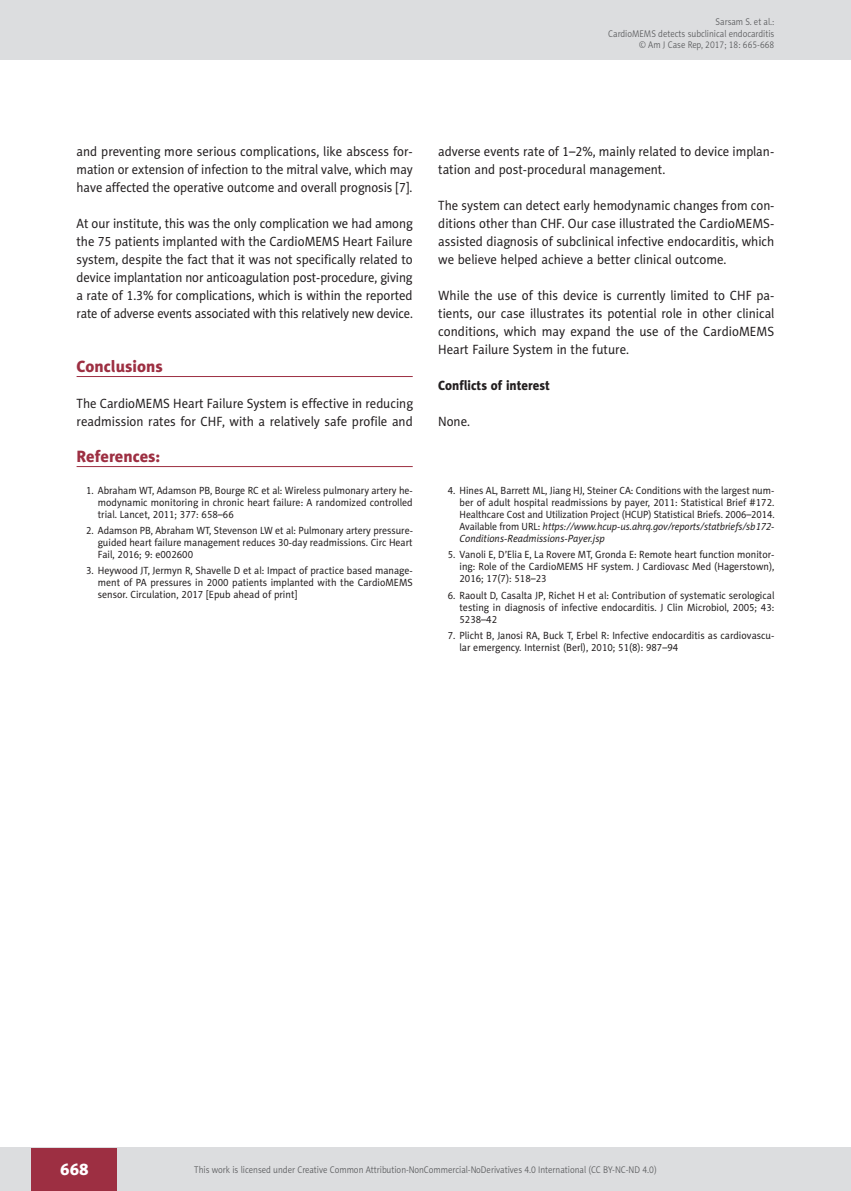
<style>
.page{position:relative;width:851px;height:1191px;background:#fff}
.page>*{position:absolute;margin:0;border:0;box-sizing:border-box;transform-origin:0 0}
.AJCR_Headline_1{font:16.5px "Naomi Sans EFN Heavy";color:#9d2f42}
.AJCR_Referencje_Tytu{font:16.5px "Naomi Sans EFN Heavy";color:#9d2f42}
.t1{font:16.5px "Naomi Sans EFN Heavy";color:#fff}
.AJCR_Body{font:13.5px/18px "Naomi Sans EFN";color:#231f20;text-align:justify;scale:.95 1}
.AJCR_Body-2{font:13.5px/18px "Naomi Sans EFN";color:#231f20;text-align:justify;scale:.94 1}
.AJCR_Headline_2{font:13.5px "Naomi Sans EFN Heavy";color:#231f20;scale:.95 1}
.AJCR_Referencje_punk{font:10.5px/12px "Naomi Sans EFN";color:#231f20;text-align:justify;scale:.95 1}
.AJCR_Referencje_punk-2{font:10.5px/12px "Naomi Sans EFN";color:#231f20;text-align:justify;scale:.94 1}
.t2{font:9.75px/11.2px "Naomi Sans EFN Light";color:#57585a;text-align:right;scale:.9 1}
.s1{font-style:italic}
</style>
<div class="page">
<hr style="left:77px;top:376px;width:335px;height:1px;background:#9d2f42">
<hr style="left:77px;top:466px;width:335px;height:1px;background:#9d2f42">
<div style="left:0;top:1148px;width:850px;height:43px;background:#dcdddf"></div>
<div style="left:32px;top:1147px;width:85px;height:43px;background:#9d2f42"></div>
<div style="left:0;top:0;width:850px;height:60px;background:#dcdddf"></div>
<p class="t2" style="left:608px;top:16px;width:186px">Sarsam S. et al.:<br>CardioMEMS detects subclinical endocarditis © Am J Case Rep, 2017; 18: 665-668</p>
<p class="AJCR_Body" style="left:77px;top:142px;width:355px">and preventing more serious complications, like abscess for&shy;mation or extension of infection to the mitral valve, which may have affected the operative outcome and overall prognosis [7].</p>
<p class="AJCR_Body-2" style="left:77px;top:214px;width:359px">At our institute, this was the only complication we had among the 75 patients implanted with the CardioMEMS Heart Failure system, despite the fact that it was not specifically related to device implantation nor anticoagulation post-procedure, giving a rate of 1.3% for complications, which is within the reported rate of adverse events associated with this relatively new device.</p>
<p class="AJCR_Headline_1" style="left:77px;top:356px;width:88px">Conclusions</p>
<p class="AJCR_Body" style="left:77px;top:394px;width:355px">The CardioMEMS Heart Failure System is effective in reducing readmission rates for CHF, with a relatively safe profile and</p>
<p class="AJCR_Referencje_Tytu" style="left:77px;top:446px;width:85px">References:</p>
<p class="AJCR_Referencje_punk" style="left:98px;top:484px;width:333px;text-indent:-12px">1. Abraham WT, Adamson PB, Bourge RC et al: Wireless pulmonary artery he&shy;modynamic monitoring in chronic heart failure: A randomized controlled trial. Lancet, 2011; 377: 658–66</p>
<p class="AJCR_Referencje_punk-2" style="left:98px;top:525px;width:336px;text-indent:-12px">2. Adamson PB, Abraham WT, Stevenson LW et al: Pulmonary artery pressure&shy;guided heart failure management reduces 30-day readmissions. Circ Heart Fail, 2016; 9: e002600</p>
<p class="AJCR_Referencje_punk" style="left:98px;top:565px;width:333px;text-indent:-12px">3. Heywood JT, Jermyn R, Shavelle D et al: Impact of practice based manage&shy;ment of PA pressures in 2000 patients implanted with the CardioMEMS sensor. Circulation, 2017 [Epub ahead of print]</p>
<p class="AJCR_Body" style="left:438px;top:142px;width:355px">adverse events rate of 1–2%, mainly related to device implan&shy;tation and post-procedural management.</p>
<p class="AJCR_Body" style="left:438px;top:196px;width:355px">The system can detect early hemodynamic changes from con&shy;ditions other than CHF. Our case illustrated the CardioMEMS&shy;assisted diagnosis of subclinical infective endocarditis, which we believe helped achieve a better clinical outcome.</p>
<p class="AJCR_Body" style="left:438px;top:286px;width:355px">While the use of this device is currently limited to CHF pa&shy;tients, our case illustrates its potential role in other clinical conditions, which may expand the use of the CardioMEMS Heart Failure System in the future.</p>
<p class="AJCR_Headline_2" style="left:438px;top:377px;width:119px">Conflicts of interest</p>
<p class="AJCR_Body" style="left:438px;top:412px;width:35px">None.</p>
<p class="AJCR_Referencje_punk-2" style="left:459px;top:484px;width:336px;text-indent:-12px">4. Hines AL, Barrett ML, Jiang HJ, Steiner CA: Conditions with the largest num&shy;ber of adult hospital readmissions by payer, 2011: Statistical Brief #172.<br>Healthcare Cost and Utilization Project (HCUP) Statistical Briefs. 2006–2014.<br>Available from URL: <span class="s1">https://www.hcup-us.ahrq.gov/reports/statbriefs/sb172- Conditions-Readmissions-Payer.jsp</span></p>
<p class="AJCR_Referencje_punk" style="left:459px;top:549px;width:333px;text-indent:-12px">5. Vanoli E, D’Elia E, La Rovere MT, Gronda E: Remote heart function monitor&shy;ing: Role of the CardioMEMS HF system. J Cardiovasc Med (Hagerstown), 2016; 17(7): 518–23</p>
<p class="AJCR_Referencje_punk" style="left:459px;top:589px;width:333px;text-indent:-12px">6. Raoult D, Casalta JP, Richet H et al: Contribution of systematic serological testing in diagnosis of infective endocarditis. J Clin Microbiol, 2005; 43:<br>5238–42</p>
<p class="AJCR_Referencje_punk" style="left:459px;top:629px;width:333px;text-indent:-12px">7. Plicht B, Janosi RA, Buck T, Erbel R: Infective endocarditis as cardiovascu&shy;lar emergency. Internist (Berl), 2010; 51(8): 987–94</p>
<p class="t1" style="left:60px;top:1159px;width:30px">668</p>
<p class="t2" style="left:194px;top:1164px;width:515px">This work is licensed under Creative Common Attribution-NonCommercial-NoDerivatives 4.0 International (CC BY-NC-ND 4.0)</p>
</div>
